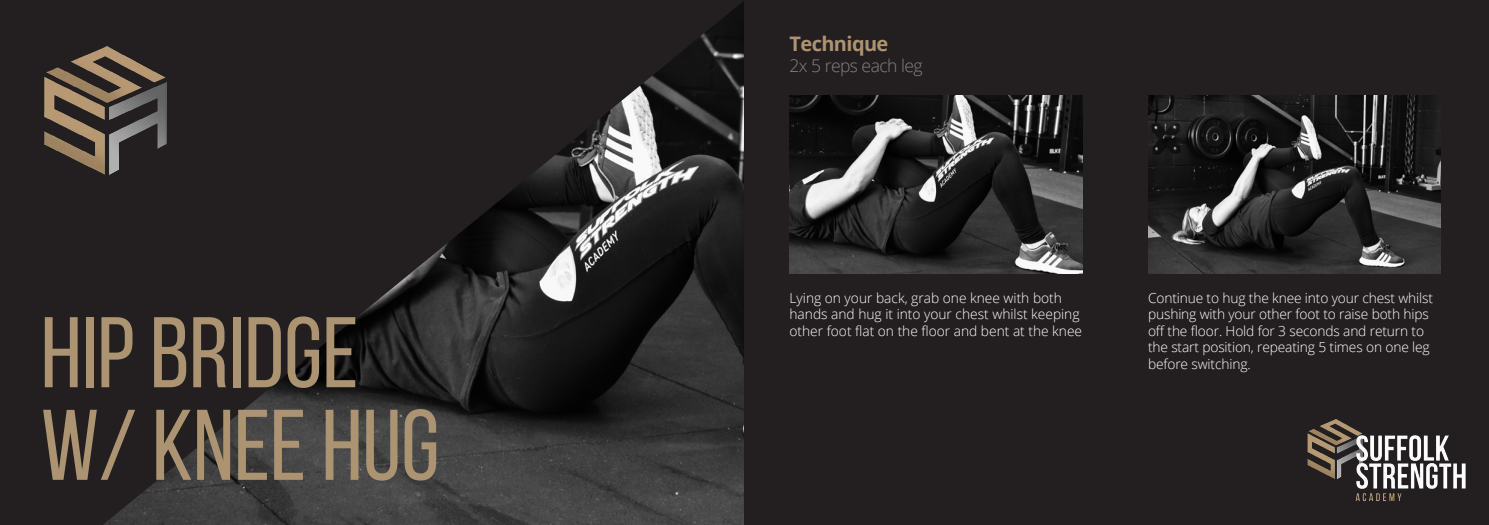
<style>
.page{position:relative;width:1489px;height:525px;background:#fff}
.page>*{position:absolute;margin:0;border:0;box-sizing:border-box;transform-origin:0 0}
.t1{font:100px "Bebas Neue";color:#ac9371}
.t2{font:700 20px "Open Sans";letter-spacing:-.03em;color:#ac9371}
.Subheading{font:300 17.5px "Open Sans";letter-spacing:-.03em;color:#808384}
.Main_Text{font:300 13.75px/16.5px "Open Sans";letter-spacing:-.01em;color:#fff}
</style>
<div class="page">
<svg style="left:0;top:0;width:744px;height:524px;background:#2b2929"></svg>
<img style="left:27px;top:32px;width:162px;height:158px">
<div style="left:744px;top:0;width:744px;height:524px;background:#231f20"></div>
<img style="left:789px;top:95px;width:293px;height:178px">
<img style="left:1148px;top:95px;width:292px;height:178px">
<img style="left:1307px;top:419px;width:159px;height:83px">
<p class="t1" style="left:41px;top:298px;width:319px">HIP BRIDGE</p>
<p class="t1" style="left:41px;top:391px;width:400px">W/ KNEE HUG</p>
<p class="t2" style="left:789px;top:29px;width:100px">Technique</p>
<p class="Subheading" style="left:789px;top:53px;width:135px">2x 5 reps each leg</p>
<p class="Main_Text" style="left:789px;top:289px;width:294px">Lying on your back, grab one knee with both hands and hug it into your chest whilst keeping other foot flat on the floor and bent at the knee</p>
<p class="Main_Text" style="left:1147px;top:289px;width:286px">Continue to hug the knee into your chest whilst pushing with your other foot to raise both hips off the floor. Hold for 3 seconds and return to the start position, repeating 5 times on one leg before switching.</p>
</div>
